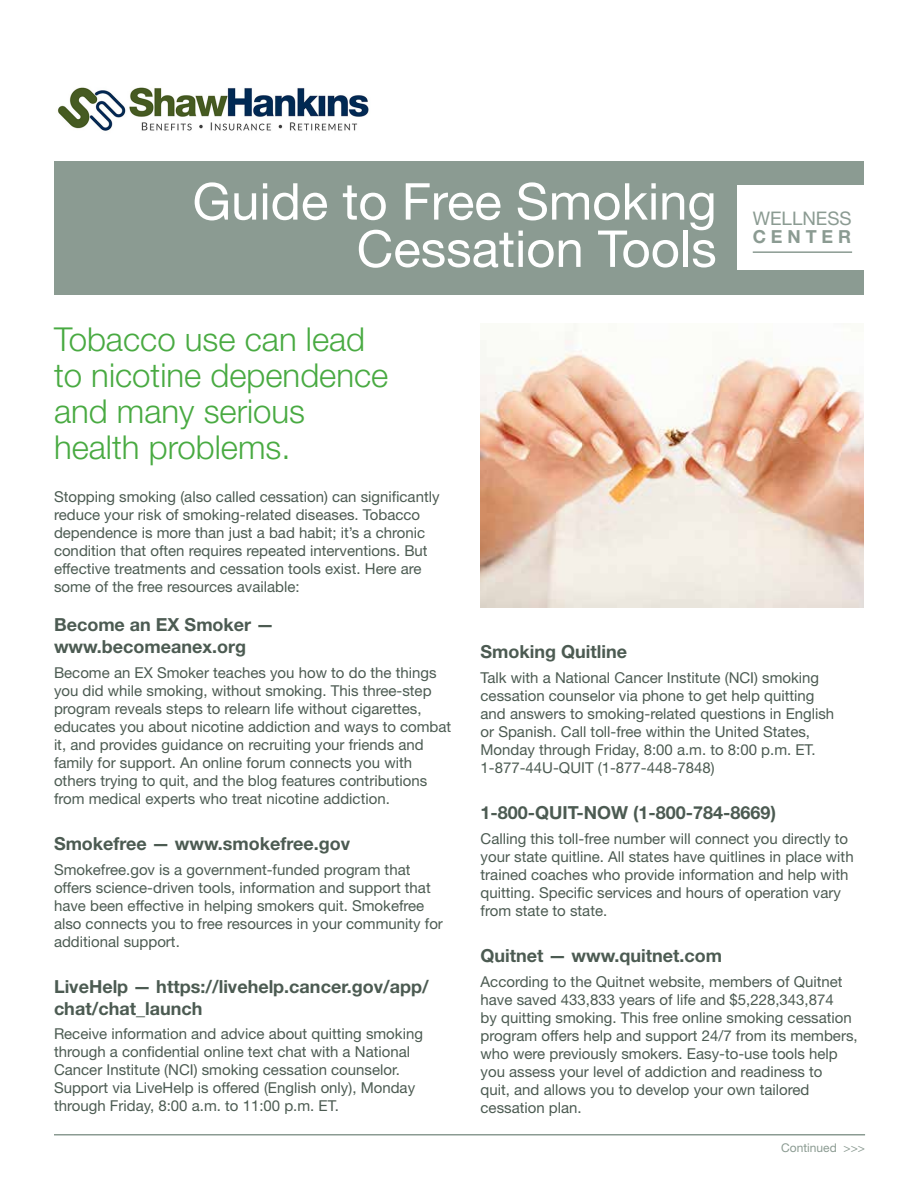
<style>
.page{position:relative;width:918px;height:1188px;background:#fff}
.page>*{position:absolute;margin:0;border:0;box-sizing:border-box;transform-origin:0 0}
.t1{font:50.85px/47.2px "Helvetica Neue";color:#fff;text-align:right}
.t2{font:300 33px/36px "Helvetica Neue";color:#49aa42}
.t3{font:18.75px "Helvetica Neue";color:#8b9b92}
.t4{font:700 18px/21.6px "Helvetica Neue";color:#4c5b52}
.t5{font:700 18px "Helvetica Neue";letter-spacing:.27em;color:#8b9b92}
.t6{font:15px/18px "Helvetica Neue";color:#4c5b52}
.t7{font:12px "Helvetica Neue";color:#8b9b92}
</style>
<div class="page">
<hr style="left:54px;top:1134px;width:811px;height:2px;background:#8b9b92">
<img style="left:481px;top:323px;width:383px;height:285px">
<div style="left:54px;top:161px;width:810px;height:134px;background:#8b9b92"></div>
<div style="left:738px;top:186px;width:142px;height:84px;background:#fff"></div>
<hr style="left:753px;top:251px;width:99px;height:2px;background:#8b9b92">
<img style="left:57px;top:87px;width:312px;height:44px">
<h1 class="t1" style="left:192px;top:177px;width:526px">Guide to Free Smoking<br>Cessation Tools</h1>
<p class="t3" style="left:753px;top:207px;width:100px">WELLNESS</p>
<p class="t5" style="left:753px;top:225px;width:100px">CENTER</p>
<h2 class="t2" style="left:54px;top:320px;width:336px">Tobacco use can lead to nicotine dependence and many serious health problems.</h2>
<p class="t6" style="left:54px;top:487px;width:387px">Stopping smoking (also called cessation) can significantly reduce your risk of smoking-related diseases. Tobacco dependence is more than just a bad habit; it’s a chronic condition that often requires repeated interventions. But effective treatments and cessation tools exist. Here are some of the free resources available:</p>
<p class="t4" style="left:54px;top:614px;width:222px">Become an EX Smoker — www.becomeanex.org</p>
<p class="t6" style="left:54px;top:663px;width:399px">Become an EX Smoker teaches you how to do the things you did while smoking, without smoking. This three-step program reveals steps to relearn life without cigarettes, educates you about nicotine addiction and ways to combat it, and provides guidance on recruiting your friends and family for support. An online forum connects you with others trying to quit, and the blog features contributions from medical experts who treat nicotine addiction.</p>
<p class="t4" style="left:54px;top:832px;width:298px">Smokefree — www.smokefree.gov</p>
<p class="t6" style="left:54px;top:860px;width:390px">Smokefree.gov is a government-funded program that offers science-driven tools, information and support that have been effective in helping smokers quit. Smokefree also connects you to free resources in your community for additional support.</p>
<p class="t4" style="left:54px;top:975px;width:376px">LiveHelp — https://livehelp.cancer.gov/app/ chat/chat_launch</p>
<p class="t6" style="left:54px;top:1025px;width:370px">Receive information and advice about quitting smoking through a confidential online text chat with a National Cancer Institute (NCI) smoking cessation counselor.<br>Support via LiveHelp is offered (English only), Monday through Friday, 8:00 a.m. to 11:00 p.m. ET.</p>
<p class="t4" style="left:481px;top:640px;width:148px">Smoking Quitline</p>
<p class="t6" style="left:481px;top:668px;width:355px">Talk with a National Cancer Institute (NCI) smoking cessation counselor via phone to get help quitting and answers to smoking-related questions in English or Spanish. Call toll-free within the United States, Monday through Friday, 8:00 a.m. to 8:00 p.m. ET.<br>1-877-44U-QUIT (1-877-448-7848)</p>
<p class="t4" style="left:481px;top:801px;width:297px">1-800-QUIT-NOW (1-800-784-8669)</p>
<p class="t6" style="left:481px;top:829px;width:375px">Calling this toll-free number will connect you directly to your state quitline. All states have quitlines in place with trained coaches who provide information and help with quitting. Specific services and hours of operation vary from state to state.</p>
<p class="t4" style="left:481px;top:944px;width:243px">Quitnet — www.quitnet.com</p>
<p class="t6" style="left:481px;top:972px;width:379px">According to the Quitnet website, members of Quitnet have saved 433,833 years of life and $5,228,343,874<br>by quitting smoking. This free online smoking cessation program offers help and support 24/7 from its members, who were previously smokers. Easy-to-use tools help you assess your level of addiction and readiness to<br>quit, and allows you to develop your own tailored cessation plan.</p>
<p class="t7" style="left:781px;top:1141px;width:85px">Continued &gt;&gt;&gt;</p>
</div>
